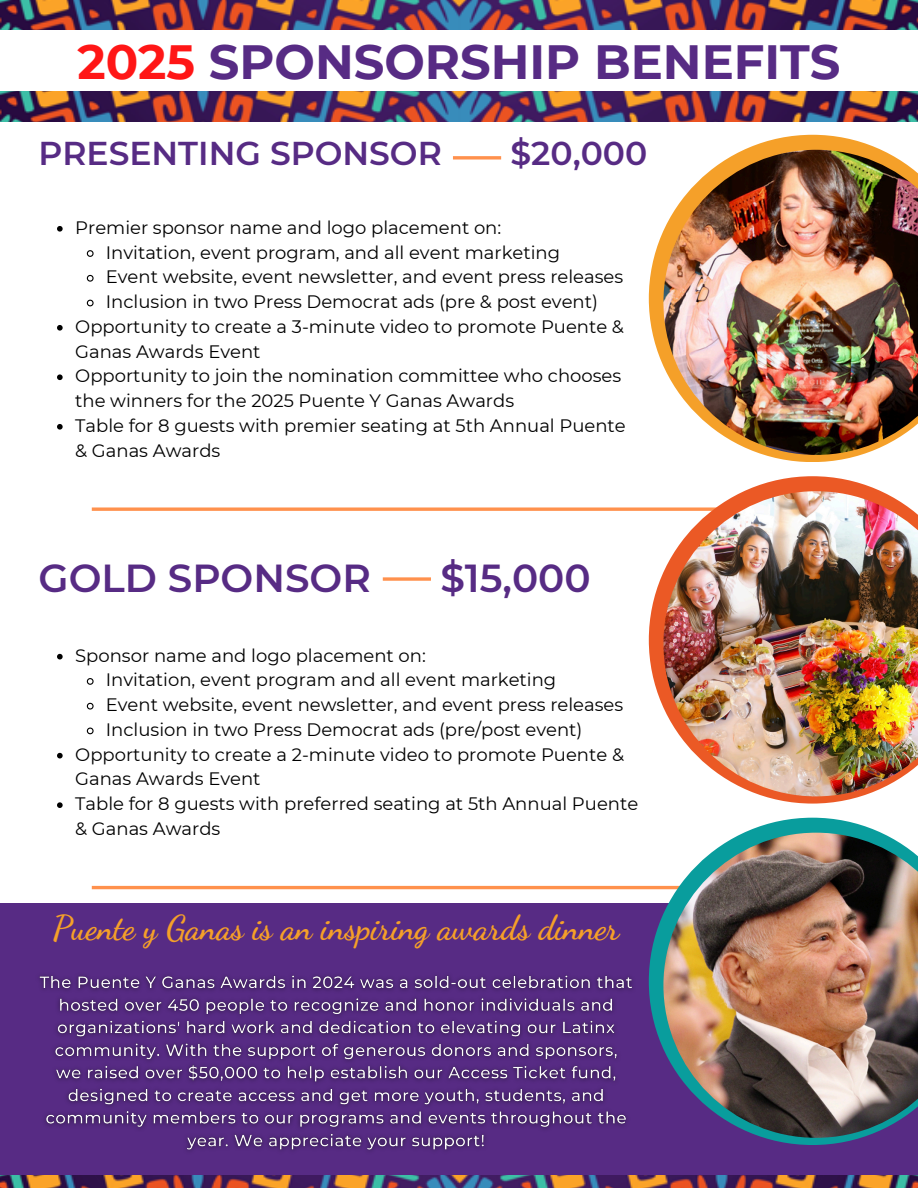
<style>
.page{position:relative;width:918px;height:1188px;background:#fff}
.page>*{position:absolute;margin:0;border:0;box-sizing:border-box;transform-origin:0 0}
.t1{font:700 48px "Montserrat";color:#572b84}
.t2{font:600 39px "Montserrat";color:#572b84}
.t3{font:700 33.75px "Dancing Script";color:#f5a029}
.t4{font:600 33px "Montserrat";color:#572b84}
.t5{font:18px/24.8px "Montserrat";color:#000}
.s1{color:#ff1616}
</style>
<div class="page">
<div style="left:0;top:903px;width:918px;height:285px;background:#572b84"></div>
<hr style="left:92px;top:886px;width:734px;height:3px;background:#ff914d">
<img style="left:0;top:0;width:918px;height:29px">
<img style="left:0;top:92px;width:918px;height:29px">
<svg style="left:453px;top:156px;width:48px;height:4px"></svg>
<svg style="left:92px;top:507px;width:557px;height:4px;background:#ffa168"></svg>
<svg style="left:383px;top:577px;width:48px;height:4px"></svg>
<svg style="left:649px;top:476px;width:232px;height:328px"></svg>
<img style="left:663px;top:491px;width:255px;height:305px">
<svg style="left:649px;top:818px;width:233px;height:327px"></svg>
<img style="left:663px;top:833px;width:255px;height:305px">
<svg style="left:649px;top:135px;width:233px;height:327px"></svg>
<img style="left:663px;top:150px;width:255px;height:305px">
<svg style="left:57px;top:226px;width:6px;height:6px"></svg>
<svg style="left:86px;top:250px;width:8px;height:7px"></svg>
<svg style="left:86px;top:274px;width:8px;height:8px"></svg>
<svg style="left:86px;top:299px;width:8px;height:8px"></svg>
<svg style="left:57px;top:325px;width:6px;height:6px"></svg>
<svg style="left:57px;top:374px;width:6px;height:6px"></svg>
<svg style="left:57px;top:424px;width:6px;height:6px"></svg>
<svg style="left:57px;top:654px;width:6px;height:5px"></svg>
<svg style="left:86px;top:678px;width:8px;height:7px"></svg>
<svg style="left:86px;top:702px;width:8px;height:8px"></svg>
<svg style="left:86px;top:727px;width:8px;height:8px"></svg>
<svg style="left:57px;top:753px;width:6px;height:5px"></svg>
<svg style="left:57px;top:802px;width:6px;height:6px"></svg>
<img style="left:39px;top:975px;width:594px;height:176px">
<img style="left:0;top:1176px;width:918px;height:12px">
<p class="t1" style="left:77px;top:33px;width:765px"><span class="s1">2025</span> SPONSORSHIP BENEFITS</p>
<p class="t4" style="left:39px;top:133px;width:405px">PRESENTING SPONSOR</p>
<h1 class="t4" style="left:511px;top:133px;width:138px">$20,000</h1>
<p class="t5" style="left:75px;top:215px;width:428px">Premier sponsor name and logo placement on:</p>
<p class="t5" style="left:106px;top:240px;width:456px">Invitation, event program, and all event marketing</p>
<p class="t5" style="left:106px;top:265px;width:519px">Event website, event newsletter, and event press releases</p>
<p class="t5" style="left:106px;top:289px;width:494px">Inclusion in two Press Democrat ads (pre &amp; post event)</p>
<p class="t5" style="left:75px;top:314px;width:550px">Opportunity to create a 3-minute video to promote Puente &amp;<br>Ganas Awards Event</p>
<p class="t5" style="left:75px;top:364px;width:548px">Opportunity to join the nomination committee who chooses the winners for the 2025 Puente Y Ganas Awards</p>
<p class="t5" style="left:75px;top:413px;width:552px">Table for 8 guests with premier seating at 5th Annual Puente &amp; Ganas Awards</p>
<p class="t2" style="left:39px;top:555px;width:334px">GOLD SPONSOR</p>
<h4 class="t2" style="left:440px;top:555px;width:152px">$15,000</h4>
<p class="t5" style="left:75px;top:643px;width:352px">Sponsor name and logo placement on:</p>
<h2 class="t5" style="left:106px;top:668px;width:452px">Invitation, event program and all event marketing</h2>
<p class="t5" style="left:106px;top:692px;width:519px">Event website, event newsletter, and event press releases</p>
<h3 class="t5" style="left:106px;top:717px;width:478px">Inclusion in two Press Democrat ads (pre/post event)</h3>
<p class="t5" style="left:75px;top:742px;width:550px">Opportunity to create a 2-minute video to promote Puente &amp;<br>Ganas Awards Event</p>
<p class="t5" style="left:75px;top:791px;width:565px">Table for 8 guests with preferred seating at 5th Annual Puente &amp; Ganas Awards</p>
<p class="t3" style="left:53px;top:908px;width:568px">Puente y Ganas is an inspiring awards dinner</p>
</div>
